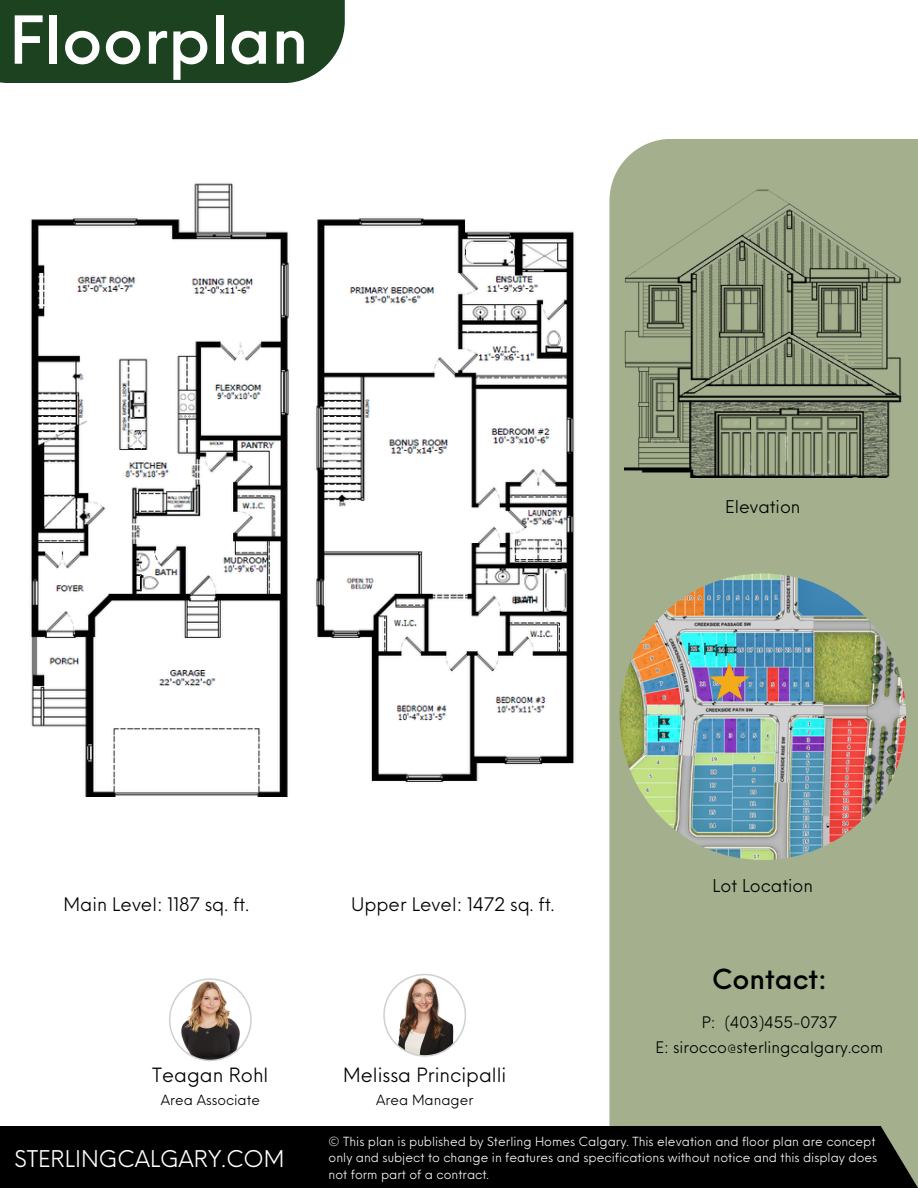
<style>
.page{position:relative;width:918px;height:1188px;background:#fff}
.page>*{position:absolute;margin:0;border:0;box-sizing:border-box;transform-origin:0 0}
.t1{font:500 64.5px "Neue Einstellung";color:#fff}
.t2{font:500 27px "Neue Einstellung";color:#000}
.t3{font:22.5px "Neue Einstellung";color:#fff}
.t4{font:19.2px "Neue Einstellung";color:#000}
.t5{font:18.3px "Neue Einstellung";color:#000}
.t6{font:17.25px "Neue Einstellung";color:#000}
.t7{font:15.6px/24.8px "Neue Einstellung";color:#000;text-align:center}
.t8{font:13.65px "Neue Einstellung";color:#000}
.t9{font:12.3px/16.4px "Neue Einstellung";color:#f6f9f6}
</style>
<div class="page">
<div style="left:609px;top:139px;width:309px;height:1049px;background:#a4b08d"></div>
<div style="left:0;top:1126px;width:881px;height:62px;background:#000"></div>
<svg style="left:881px;top:1126px;width:37px;height:62px"></svg>
<div style="left:0;top:0;width:345px;height:83px;background:#1d4220"></div>
<img style="left:620px;top:574px;width:286px;height:286px;border-radius:50%">
<img style="left:710px;top:663px;width:39px;height:37px">
<svg style="left:383px;top:974px;width:83px;height:83px"></svg>
<svg style="left:169px;top:978px;width:83px;height:83px"></svg>
<img style="left:31px;top:183px;width:258px;height:613px">
<img style="left:316px;top:218px;width:259px;height:564px">
<img style="left:624px;top:189px;width:278px;height:288px">
<h4 class="t1" style="left:9px;top:-18px;width:301px">Floorplan</h4>
<h4 class="t6" style="left:725px;top:492px;width:77px">Elevation</h4>
<p class="t5" style="left:63px;top:888px;width:187px">Main Level: 1187 sq. ft.</p>
<p class="t5" style="left:351px;top:888px;width:205px">Upper Level: 1472 sq. ft.</p>
<h4 class="t4" style="left:152px;top:1057px;width:118px">Teagan Rohl</h4>
<h4 class="t8" style="left:161px;top:1088px;width:101px">Area Associate</h4>
<h3 class="t4" style="left:343px;top:1057px;width:165px">Melissa Principalli</h3>
<h3 class="t8" style="left:376px;top:1088px;width:99px">Area Manager</h3>
<h2 class="t6" style="left:713px;top:870px;width:102px">Lot Location</h2>
<h6 class="t2" style="left:712px;top:955px;width:117px">Contact:</h6>
<h5 class="t7" style="left:656px;top:1008px;width:229px">P: (403)455-0737<br>E: sirocco@sterlingcalgary.com</h5>
<p class="t3" style="left:14px;top:1139px;width:272px">STERLINGCALGARY.COM</p>
<p class="t9" style="left:329px;top:1132px;width:550px">© This plan is published by Sterling Homes Calgary. This elevation and floor plan are concept only and subject to change in features and specifications without notice and this display does not form part of a contract.</p>
</div>
